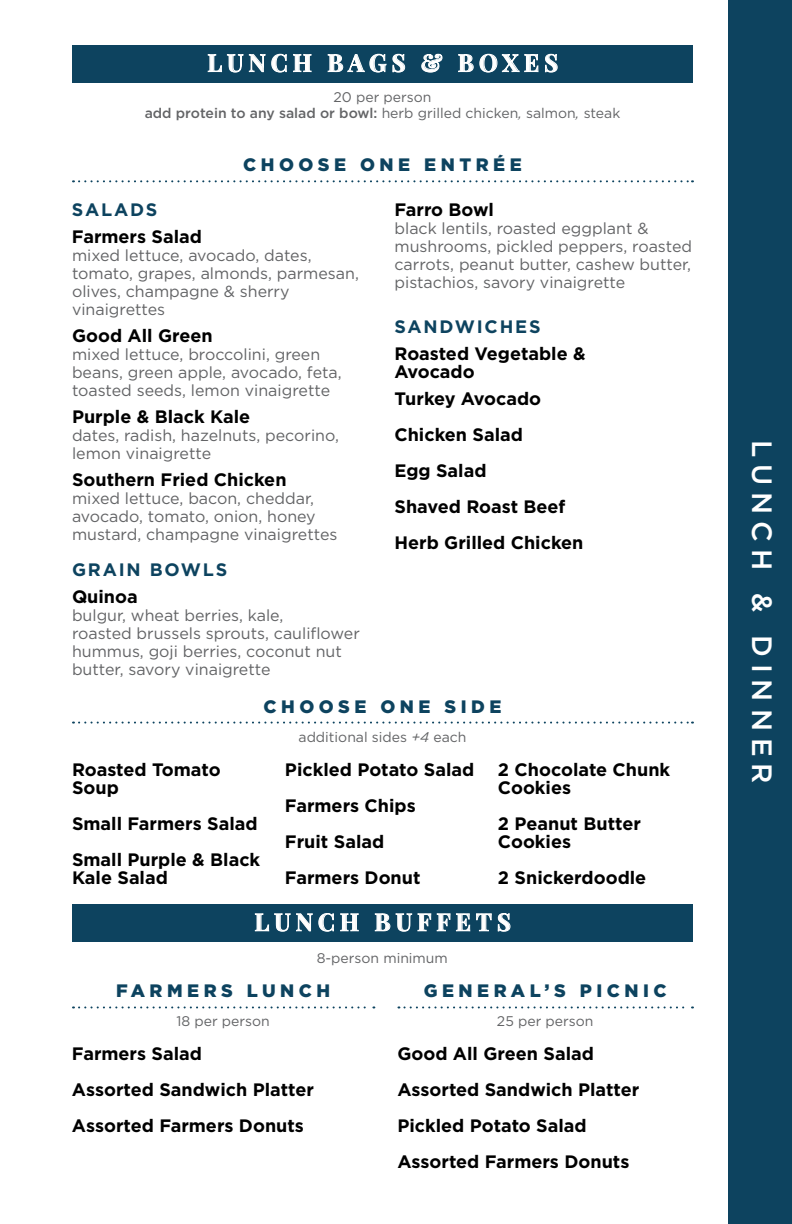
<style>
.page{position:relative;width:792px;height:1224px;background:#fff}
.page>*{position:absolute;margin:0;border:0;box-sizing:border-box;transform-origin:0 0}
.t1{font:500 28px "Gotham";letter-spacing:.25em;color:#fff}
.t2{font:700 24px "Playfair Display SC";letter-spacing:.21em;color:#fff}
.t3{font:700 18px/36px "Gotham";color:#000}
.t4{font:900 18px "Gotham";letter-spacing:.25em;color:#0d435f}
.t5{font:700 18px "Gotham";letter-spacing:.1em;color:#0d435f}
.t6{font:16px/18px "Gotham";color:#636466}
.t7{font:14px/16px "Gotham";color:#636466;text-align:center}
.s1{font-weight:500}
.s2{font-style:italic}
</style>
<div class="page">
<svg style="left:73px;top:1006px;width:301px;height:2px"></svg>
<svg style="left:398px;top:1006px;width:295px;height:2px"></svg>
<div style="left:729px;top:0;width:63px;height:1224px;background:#0d435f"></div>
<svg style="left:73px;top:180px;width:620px;height:2px"></svg>
<svg style="left:73px;top:722px;width:620px;height:2px"></svg>
<div style="left:72px;top:45px;width:621px;height:37px;background:#0d435f"></div>
<div style="left:72px;top:904px;width:621px;height:38px;background:#0d435f"></div>
<svg style="left:208px;top:54px;width:79px;height:19px"></svg>
<svg style="left:293px;top:54px;width:19px;height:18px"></svg>
<svg style="left:328px;top:54px;width:77px;height:19px"></svg>
<svg style="left:421px;top:54px;width:22px;height:19px"></svg>
<svg style="left:458px;top:54px;width:81px;height:19px"></svg>
<svg style="left:545px;top:54px;width:13px;height:19px"></svg>
<svg style="left:255px;top:913px;width:79px;height:19px"></svg>
<svg style="left:340px;top:913px;width:19px;height:18px"></svg>
<svg style="left:375px;top:913px;width:56px;height:19px"></svg>
<svg style="left:437px;top:913px;width:33px;height:18px"></svg>
<svg style="left:476px;top:913px;width:16px;height:18px"></svg>
<svg style="left:498px;top:913px;width:13px;height:19px"></svg>
<h2 class="t2" style="left:207px;top:48px;width:352px">LUNCH BAGS &amp; BOXES</h2>
<p class="t7" style="left:145px;top:89px;width:477px">20 per person<br><span class="s1">add protein to any salad or bowl:</span> herb grilled chicken<span class="s2">,</span> salmon<span class="s2">,</span> steak</p>
<p class="t4" style="left:243px;top:153px;width:280px">CHOOSE ONE ENTRÉE</p>
<p class="t5" style="left:72px;top:198px;width:87px">SALADS</p>
<p class="t3" style="left:72px;top:219px;width:132px">Farmers Salad</p>
<p class="t6" style="left:72px;top:246px;width:288px">mixed lettuce, avocado, dates, tomato, grapes, almonds, parmesan, olives, champagne &amp; sherry vinaigrettes</p>
<p class="t3" style="left:72px;top:318px;width:142px">Good All Green</p>
<p class="t6" style="left:72px;top:345px;width:271px">mixed lettuce, broccolini, green beans, green apple, avocado, feta, toasted seeds, lemon vinaigrette</p>
<p class="t3" style="left:72px;top:399px;width:180px">Purple &amp; Black Kale</p>
<p class="t6" style="left:72px;top:426px;width:269px">dates, radish, hazelnuts, pecorino, lemon vinaigrette</p>
<p class="t3" style="left:72px;top:462px;width:216px">Southern Fried Chicken</p>
<p class="t6" style="left:72px;top:489px;width:267px">mixed lettuce, bacon, cheddar, avocado, tomato, onion, honey mustard, champagne vinaigrettes</p>
<p class="t5" style="left:72px;top:558px;width:157px">GRAIN BOWLS</p>
<p class="t3" style="left:72px;top:579px;width:67px">Quinoa</p>
<p class="t6" style="left:72px;top:606px;width:289px">bulgur, wheat berries, kale,<br>roasted brussels sprouts, cauliflower hummus, goji berries, coconut nut butter, savory vinaigrette</p>
<p class="t3" style="left:394px;top:192px;width:101px">Farro Bowl</p>
<p class="t6" style="left:395px;top:219px;width:299px">black lentils, roasted eggplant &amp; mushrooms, pickled peppers, roasted carrots, peanut butter, cashew butter, pistachios, savory vinaigrette</p>
<p class="t5" style="left:394px;top:315px;width:148px">SANDWICHES</p>
<p class="t3" style="left:394px;top:345px;width:193px;line-height:18px">Roasted Vegetable &amp;<br>Avocado</p>
<p class="t3" style="left:394px;top:381px;width:190px">Turkey Avocado<br>Chicken Salad<br>Egg Salad<br>Shaved Roast Beef<br>Herb Grilled Chicken</p>
<p class="t4" style="left:264px;top:694px;width:239px">CHOOSE ONE SIDE</p>
<p class="t3" style="left:72px;top:760px;width:150px;line-height:18px">Roasted Tomato<br>Soup</p>
<p class="t3" style="left:72px;top:805px;width:190px">Small Farmers Salad<br>Small Purple &amp; Black</p>
<p class="t3" style="left:72px;top:859px;width:97px">Kale Salad</p>
<p class="t7" style="left:299px;top:729px;width:169px">additional sides <span class="s2">+4</span> each</p>
<p class="t3" style="left:285px;top:751px;width:191px">Pickled Potato Salad<br>Farmers Chips<br>Fruit Salad<br>Farmers Donut</p>
<p class="t3" style="left:498px;top:760px;width:174px;line-height:18px">2 Chocolate Chunk<br>Cookies</p>
<p class="t3" style="left:498px;top:814px;width:144px;line-height:18px">2 Peanut Butter<br>Cookies</p>
<p class="t3" style="left:498px;top:859px;width:150px">2 Snickerdoodle</p>
<h2 class="t2" style="left:255px;top:907px;width:258px">LUNCH BUFFETS</h2>
<p class="t7" style="left:317px;top:950px;width:133px">8-person minimum</p>
<p class="t4" style="left:116px;top:979px;width:216px">FARMERS LUNCH</p>
<p class="t4" style="left:424px;top:979px;width:245px">GENERAL’S PICNIC</p>
<p class="t7" style="left:177px;top:1013px;width:95px">18 per person</p>
<p class="t7" style="left:497px;top:1013px;width:98px">25 per person</p>
<p class="t3" style="left:72px;top:1036px;width:243px">Farmers Salad<br>Assorted Sandwich Platter<br>Assorted Farmers Donuts</p>
<p class="t3" style="left:397px;top:1036px;width:243px">Good All Green Salad<br>Assorted Sandwich Platter<br>Pickled Potato Salad<br>Assorted Farmers Donuts</p>
<h1 class="t1" style="left:781px;top:440px;width:345px;rotate:90deg">LUNCH &amp; DINNER</h1>
</div>
